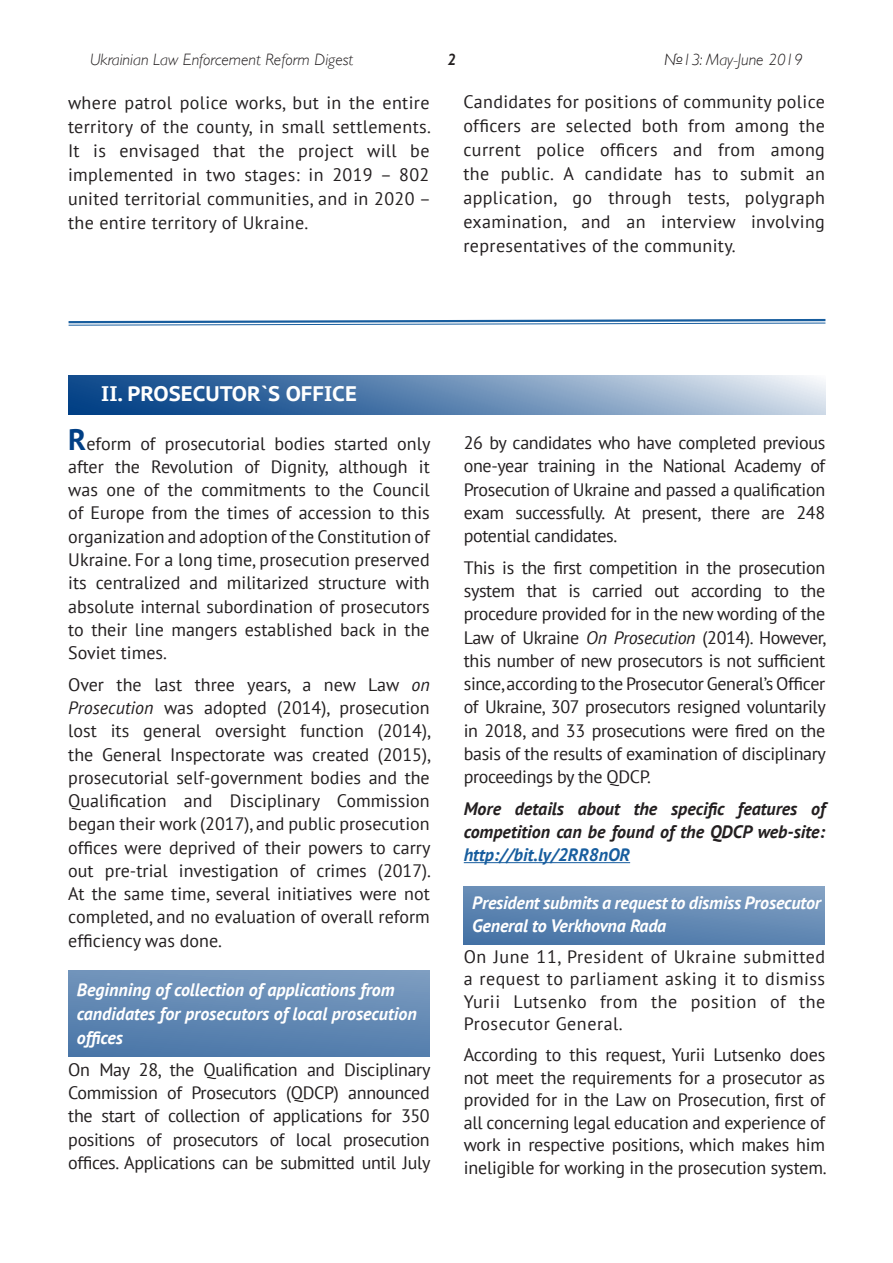
<style>
.page{position:relative;width:893px;height:1263px;background:#fff}
.page>*{position:absolute;margin:0;border:0;box-sizing:border-box;transform-origin:0 0}
.t1{font:700 21px "PT Sans Caption";color:#fff}
.t2{font:18px/23.2px "PT Sans";color:#231f20;text-align:justify}
.t3{font:italic 700 18px/24px "PT Sans";color:#fff}
.t4{font:italic 700 18px/23.2px "PT Sans";color:#231f20;text-align:justify}
.t5{font:italic 300 16.5px "Gill Sans";color:#231f20}
.t6{font:italic 600 16.5px "Gill Sans";color:#231f20}
.s1{font-weight:700;font-size:30px;color:#003f85}
.s2{font-style:italic}
.s3{color:#175d9e}
</style>
<div class="page">
<div style="left:463px;top:887px;width:362px;height:58px;background:linear-gradient(to bottom,#7899be,#4f7aaa)"></div>
<hr style="left:464px;top:862px;width:166px;height:1px;background:#175d9e">
<div style="left:68px;top:971px;width:361px;height:86px;background:linear-gradient(to bottom,#7899be,#4e79aa)"></div>
<svg style="left:68px;top:375px;width:757px;height:40px;background:#698db6"></svg>
<svg style="left:68px;top:318px;width:758px;height:8px"></svg>
<p class="t5" style="left:90px;top:50px;width:265px">Ukrainian Law Enforcement Reform Digest</p>
<p class="t6" style="left:448px;top:50px;width:10px">2</p>
<p class="t5" style="left:664px;top:50px;width:140px">№13: May-June 2019</p>
<p class="t2" style="left:68px;top:90px;width:364px;line-height:24px">where patrol police works, but in the entire territory of the county, in small settlements.<br>It is envisaged that the project will be implemented in two stages: in 2019 – 802 united territorial communities, and in 2020 – the entire territory of Ukraine.</p>
<p class="t2" style="left:463px;top:90px;width:363px;line-height:24px">Candidates for positions of community police officers are selected both from among the current police officers and from among the public. A candidate has to submit an application, go through tests, polygraph examination, and an interview involving representatives of the community.</p>
<p class="t1" style="left:101px;top:379px;width:257px">IІ. PROSECUTOR`S OFFICE</p>
<p class="t2" style="left:68px;top:431px;width:364px"><span class="s1">R</span>eform of prosecutorial bodies started only after the Revolution of Dignity, although it was one of the commitments to the Council of Europe from the times of accession to this organization and adoption of the Constitution of Ukraine. For a long time, prosecution preserved its centralized and militarized structure with absolute internal subordination of prosecutors to their line mangers established back in the Soviet times.</p>
<p class="t2" style="left:68px;top:672px;width:364px">Over the last three years, a new Law <span class="s2">on Prosecution</span> was adopted (2014), prosecution lost its general oversight function (2014), the General Inspectorate was created (2015), prosecutorial self-government bodies and the Qualification and Disciplinary Commission began their work (2017), and public prosecution offices were deprived of their powers to carry out pre-trial investigation of crimes (2017).<br>At the same time, several initiatives were not completed, and no evaluation of overall reform efficiency was done.</p>
<p class="t3" style="left:77px;top:977px;width:341px">Beginning of collection of applications from candidates for prosecutors of local prosecution offices</p>
<p class="t2" style="left:68px;top:1057px;width:364px">On May 28, the Qualification and Disciplinary Commission of Prosecutors (QDCP) announced the start of collection of applications for 350 positions of prosecutors of local prosecution offices. Applications can be submitted until July</p>
<p class="t2" style="left:464px;top:431px;width:363px">26 by candidates who have completed previous one-year training in the National Academy of Prosecution of Ukraine and passed a qualification exam successfully. At present, there are 248 potential candidates.</p>
<p class="t2" style="left:464px;top:555px;width:364px">This is the first competition in the prosecution system that is carried out according to the procedure provided for in the new wording of the Law of Ukraine <span class="s2">On Prosecution</span> (2014). However, this number of new prosecutors is not sufficient since, according to the Prosecutor General’s Officer of Ukraine, 307 prosecutors resigned voluntarily in 2018, and 33 prosecutions were fired on the basis of the results of examination of disciplinary proceedings by the QDCP.</p>
<p class="t4" style="left:464px;top:796px;width:363px">More details about the specific features of competition can be found of the QDCP web-site: <span class="s3">http://bit.ly/2RR8nOR</span></p>
<p class="t3" style="left:472px;top:891px;width:350px;line-height:22.5px">President submits a request to dismiss Prosecutor<br>General to Verkhovna Rada</p>
<p class="t2" style="left:464px;top:945px;width:363px;line-height:22.5px">On June 11, President of Ukraine submitted a request to parliament asking it to dismiss Yurii Lutsenko from the position of the Prosecutor General.</p>
<p class="t2" style="left:464px;top:1043px;width:364px;line-height:22.5px">According to this request, Yurii Lutsenko does not meet the requirements for a prosecutor as provided for in the Law on Prosecution, first of all concerning legal education and experience of work in respective positions, which makes him ineligible for working in the prosecution system.</p>
</div>
